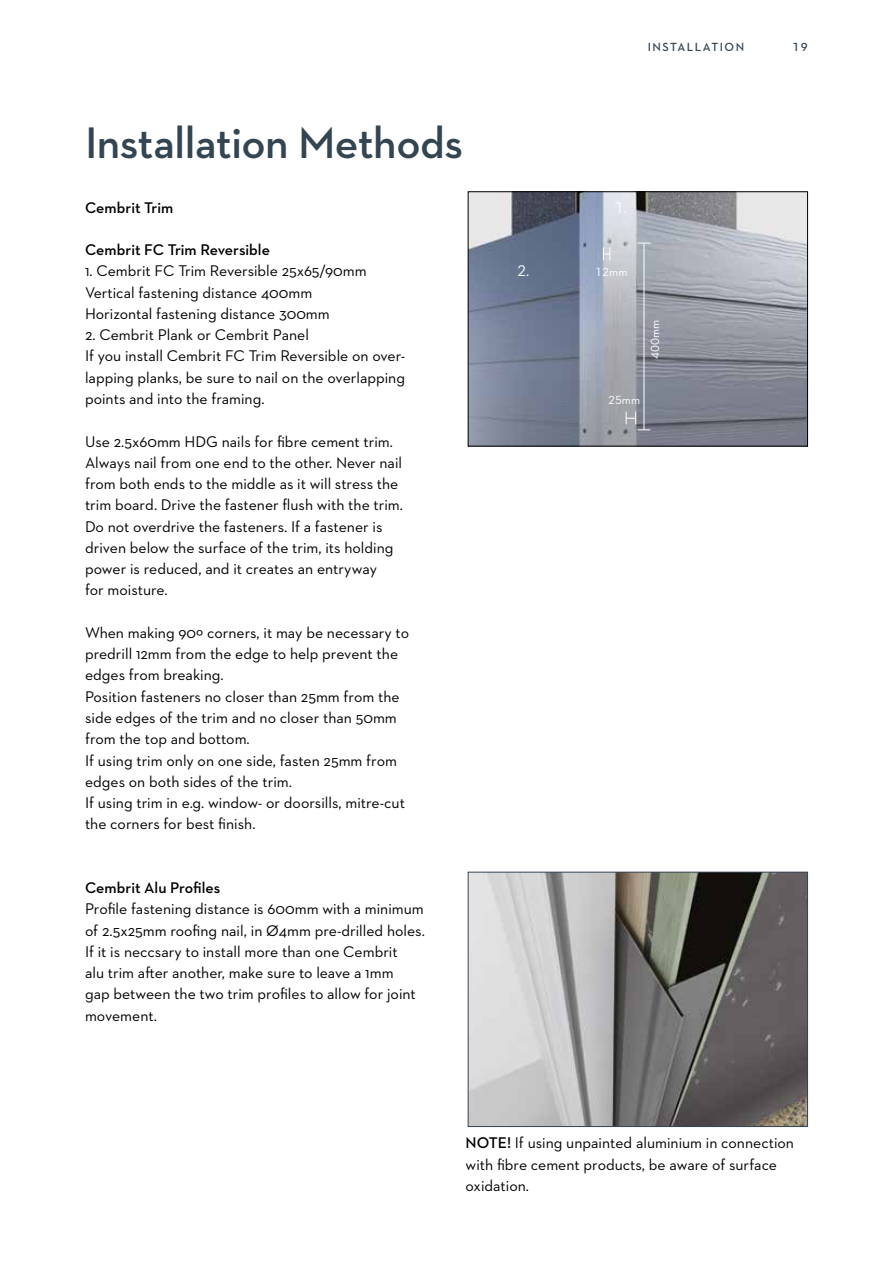
<style>
.page{position:relative;width:893px;height:1263px;background:#fff}
.page>*{position:absolute;margin:0;border:0;box-sizing:border-box;transform-origin:0 0}
.t1{font:600 45px "Neutraface 2 Text";letter-spacing:-.01em;color:#344552}
.t2{font:15.75px/21.3px "Neutraface 2 Text";color:#000}
.t3{font:600 15.75px "Neutraface 2 Text";color:#000}
.t4{font:15.75px "Neutraface 2 Text";color:#fff}
.t5{font:600 12px "Neutraface 2 Text";letter-spacing:.125em;color:#344552}
.t6{font:12px "Neutraface 2 Text";color:#fff}
.s1{font-weight:600}
</style>
<div class="page">
<img style="left:470px;top:193px;width:336px;height:251px">
<div style="left:468px;top:191px;width:340px;height:255px;border:1px solid #000"></div>
<img style="left:470px;top:874px;width:336px;height:251px">
<div style="left:468px;top:872px;width:340px;height:255px;border:1px solid #344552"></div>
<svg style="left:603px;top:247px;width:7px;height:13px"></svg>
<hr style="left:644px;top:243px;width:1px;height:187px;background:#fff">
<svg style="left:626px;top:412px;width:24px;height:18px"></svg>
<h1 class="t1" style="left:85px;top:114px;width:380px">Installation Methods</h1>
<p class="t3" style="left:85px;top:197px;width:90px">Cembrit Trim</p>
<p class="t3" style="left:85px;top:240px;width:186px">Cembrit FC Trim Reversible</p>
<p class="t2" style="left:85px;top:260px;width:283px">1. Cembrit FC Trim Reversible 25x65/90mm<br>Vertical fastening distance 400mm<br>Horizontal fastening distance 300mm</p>
<p class="t2" style="left:85px;top:324px;width:322px">2. Cembrit Plank or Cembrit Panel<br>If you install Cembrit FC Trim Reversible on over&shy;lapping planks, be sure to nail on the overlapping points and into the framing.</p>
<p class="t2" style="left:85px;top:430px;width:319px">Use 2.5x60mm HDG nails for fibre cement trim.<br>Always nail from one end to the other. Never nail from both ends to the middle as it will stress the trim board. Drive the fastener flush with the trim.<br>Do not overdrive the fasteners. If a fastener is driven below the surface of the trim, its holding power is reduced, and it creates an entryway<br>for moisture.</p>
<p class="t2" style="left:85px;top:622px;width:326px">When making 90º corners, it may be necessary to predrill 12mm from the edge to help prevent the edges from breaking.<br>Position fasteners no closer than 25mm from the side edges of the trim and no closer than 50mm from the top and bottom.<br>If using trim only on one side, fasten 25mm from edges on both sides of the trim.<br>If using trim in e.g. window- or doorsills, mitre-cut the corners for best finish.</p>
<p class="t3" style="left:85px;top:878px;width:137px">Cembrit Alu Profiles</p>
<p class="t2" style="left:85px;top:898px;width:341px">Profile fastening distance is 600mm with a minimum of 2.5x25mm roofing nail, in Ø4mm pre-drilled holes.<br>If it is neccsary to install more than one Cembrit<br>alu trim after another, make sure to leave a 1mm<br>gap between the two trim profiles to allow for joint movement.</p>
<p class="t5" style="left:648px;top:39px;width:98px">INSTALLATION</p>
<p class="t5" style="left:792px;top:39px;width:17px">19</p>
<p class="t4" style="left:615px;top:197px;width:14px">1.</p>
<p class="t4" style="left:517px;top:261px;width:14px">2.</p>
<p class="t6" style="left:595px;top:265px;width:34px">12mm</p>
<p class="t6" style="left:648px;top:359px;width:41px;rotate:-90deg">400mm</p>
<p class="t6" style="left:608px;top:392px;width:34px">25mm</p>
<p class="t2" style="left:466px;top:1132px;width:330px"><span class="s1">NOTE!</span> If using unpainted aluminium in connection with fibre cement products, be aware of surface oxidation.</p>
</div>
